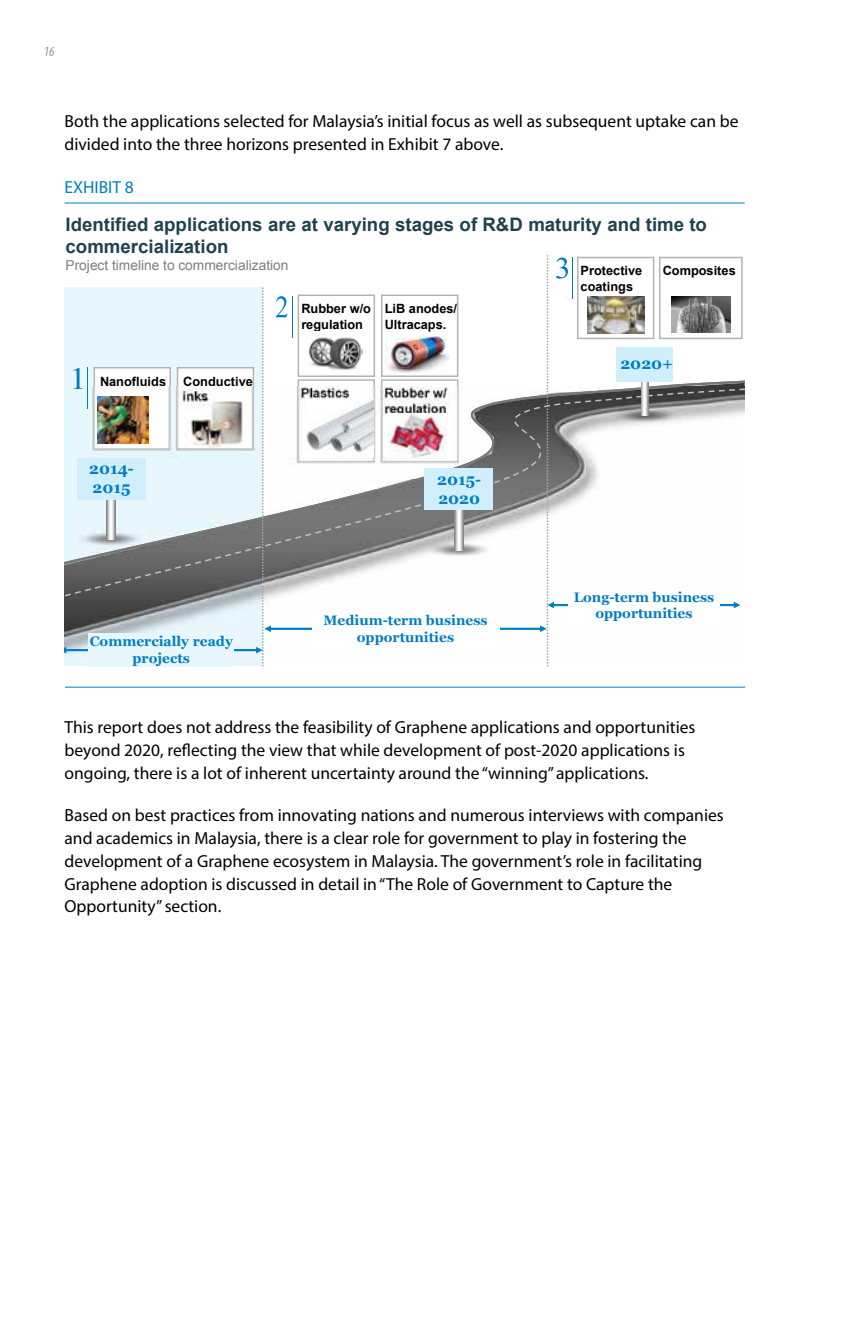
<style>
.page{position:relative;width:844px;height:1340px;background:#fff}
.page>*{position:absolute;margin:0;border:0;box-sizing:border-box;transform-origin:0 0}
.t1{font:700 18.55px/22.4px "Arial";color:#1e434f}
.t2{font:17.5px/22.8px "Myriad Pro";color:#000}
.t3{font:17.5px "Myriad Pro";color:#007fc0}
.t4{font:700 15.75px/18.9px "Georgia";color:#007ec0}
.t5{font:italic condensed 14px "Myriad Pro";color:#939598}
.t6{font:700 13.83px/16.4px "Georgia";color:#007ec0;text-align:center}
.t7{font:13.83px "Arial";color:#7e7e7e}
.t8{font:700 12.78px/15.4px "Arial";color:#000}
</style>
<div class="page">
<hr style="left:64px;top:202px;width:680px;height:1px;background:#007fc0">
<svg style="left:64px;top:255px;width:678px;height:411px"></svg>
<div style="left:568px;top:588px;width:151px;height:33px;background:#fff"></div>
<hr style="left:65px;top:686px;width:680px;height:1px;background:#007fc0">
<p class="t5" style="left:44px;top:43px;width:12px">16</p>
<p class="t2" style="left:64px;top:110px;width:675px">Both the applications selected for Malaysia’s initial focus as well as subsequent uptake can be divided into the three horizons presented in Exhibit 7 above.</p>
<p class="t3" style="left:64px;top:176px;width:71px">EXHIBIT 8</p>
<p class="t1" style="left:65px;top:213px;width:642px">Identified applications are at varying stages of R&amp;D maturity and time to commercialization</p>
<p class="t7" style="left:65px;top:256px;width:224px">Project timeline to commercialization</p>
<p class="t8" style="left:580px;top:263px;width:63px">Protective coatings</p>
<p class="t8" style="left:662px;top:263px;width:75px">Composites</p>
<p class="t8" style="left:100px;top:374px;width:68px">Nanofluids</p>
<p class="t8" style="left:183px;top:374px;width:71px">Conductive</p>
<p class="t8" style="left:301px;top:301px;width:71px">Rubber w/o regulation</p>
<p class="t8" style="left:384px;top:301px;width:74px">LiB anodes/<br>Ultracaps.</p>
<p class="t4" style="left:620px;top:354px;width:54px">2020+</p>
<p class="t4" style="left:89px;top:459px;width:46px">2014-<br>2015</p>
<p class="t4" style="left:437px;top:470px;width:45px">2015-<br>2020</p>
<p class="t6" style="left:90px;top:633px;width:144px">Commercially ready projects</p>
<p class="t6" style="left:323px;top:612px;width:165px">Medium-term business opportunities</p>
<p class="t6" style="left:573px;top:588px;width:142px">Long-term business opportunities</p>
<p class="t2" style="left:64px;top:715px;width:632px">This report does not address the feasibility of Graphene applications and opportunities beyond 2020, reflecting the view that while development of post-2020 applications is ongoing, there is a lot of inherent uncertainty around the “winning” applications.</p>
<p class="t2" style="left:64px;top:803px;width:660px">Based on best practices from innovating nations and numerous interviews with companies and academics in Malaysia, there is a clear role for government to play in fostering the development of a Graphene ecosystem in Malaysia. The government’s role in facilitating Graphene adoption is discussed in detail in “The Role of Government to Capture the Opportunity” section.</p>
</div>
